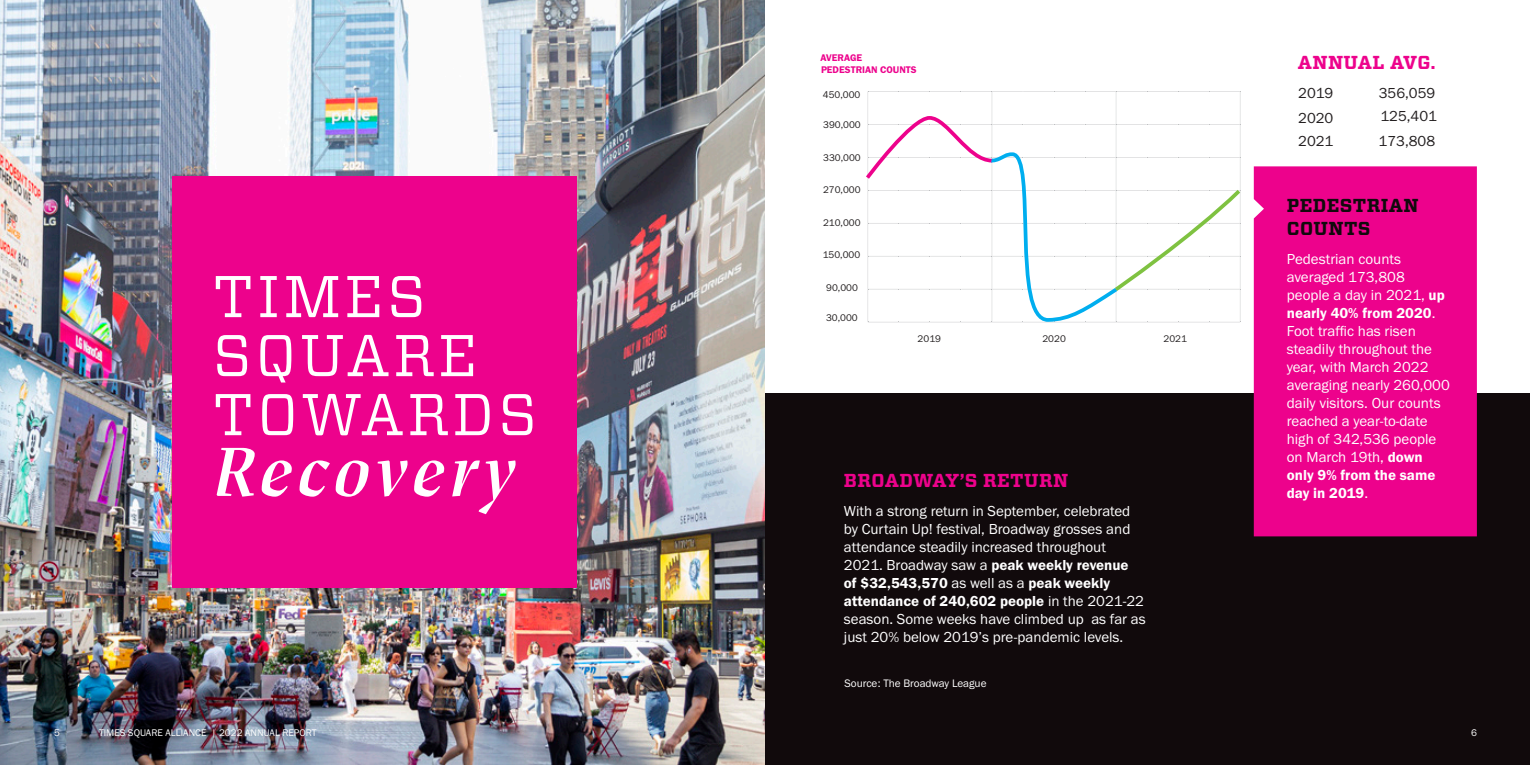
<style>
.page{position:relative;width:1530px;height:765px;background:#fff}
.page>*{position:absolute;margin:0;border:0;box-sizing:border-box;transform-origin:0 0}
.TS_Divider{font:italic 600 74.5px "Prospectus STD";letter-spacing:.06em;color:#fff}
.TS_Divider-2{font:58.75px/59px "Vitesse";letter-spacing:.06em;color:#fff}
.TS_Body_Small{font:700 18.75px/22.5px "Vitesse";letter-spacing:.02em;color:#110a0c}
.TS_Body_Small-2{font:700 18.75px "Vitesse";letter-spacing:.02em;color:#ed028c}
.TS_Subheader_Small{font:700 18.75px "Vitesse";letter-spacing:.02em;color:#ed028c}
.TS_Body_Medium{font:15px/18px "Franklin Gothic URW Boo";color:#fff}
.TS_Body_Medium-2{font:15px "Franklin Gothic URW Boo";color:#231f20}
.TS_Body_Small-3{font:11.25px "Franklin Gothic URW Boo";color:#fff}
.TS_stats_8pt{font:10px "Franklin Gothic URW Boo";color:#231f20}
.t1{font:10px "Franklin Gothic URW Boo";color:#fff}
.TS_Body_Large{font:10px/12px "Franklin Gothic URW Dem";color:#ed028c}
.s1{font-family:"Franklin Gothic URW Dem"}
</style>
<div class="page">
<img style="left:0;top:0;width:765px;height:765px">
<div style="left:765px;top:394px;width:765px;height:371px;background:#110a0c"></div>
<div style="left:1254px;top:166px;width:223px;height:370px;background:#ed028c"></div>
<div style="left:172px;top:177px;width:405px;height:411px;background:#ed028c"></div>
<svg style="left:866px;top:91px;width:375px;height:232px"></svg>
<p class="TS_Divider-2" style="left:213px;top:266px;width:326px">TIMES<br>SQUARE<br>TOWARDS</p>
<p class="TS_Divider" style="left:213px;top:419px;width:305px">Recovery</p>
<p class="TS_Body_Large" style="left:820px;top:51px;width:98px">AVERAGE<br>PEDESTRIAN COUNTS</p>
<p class="TS_stats_8pt" style="left:823px;top:88px;width:39px">450,000</p>
<p class="TS_stats_8pt" style="left:823px;top:119px;width:39px">390,000</p>
<p class="TS_stats_8pt" style="left:823px;top:151px;width:39px">330,000</p>
<p class="TS_stats_8pt" style="left:823px;top:184px;width:39px">270,000</p>
<p class="TS_stats_8pt" style="left:823px;top:217px;width:39px">210,000</p>
<p class="TS_stats_8pt" style="left:823px;top:249px;width:39px">150,000</p>
<p class="TS_stats_8pt" style="left:826px;top:281px;width:33px">90,000</p>
<p class="TS_stats_8pt" style="left:826px;top:311px;width:33px">30,000</p>
<p class="TS_stats_8pt" style="left:918px;top:332px;width:25px">2019</p>
<p class="TS_stats_8pt" style="left:1042px;top:332px;width:25px">2020</p>
<p class="TS_stats_8pt" style="left:1163px;top:332px;width:25px">2021</p>
<p class="TS_Body_Small-2" style="left:844px;top:468px;width:226px">BROADWAY’S RETURN</p>
<p class="TS_Body_Medium" style="left:844px;top:502px;width:303px">With a strong return in September, celebrated by Curtain Up! festival, Broadway grosses and attendance steadily increased throughout 2021. Broadway saw a <span class="s1">peak weekly revenue<br>of $32,543,570</span> as well as a <span class="s1">peak weekly attendance of 240,602 people</span> in the 2021-22 season. Some weeks have climbed up as far as just 20% below 2019’s pre-pandemic levels.</p>
<p class="TS_Body_Small-3" style="left:844px;top:677px;width:144px">Source: The Broadway League</p>
<p class="TS_Subheader_Small" style="left:1298px;top:50px;width:139px">ANNUAL AVG.</p>
<p class="TS_Body_Medium-2" style="left:1298px;top:83px;width:37px">2019</p>
<p class="TS_Body_Medium-2" style="left:1379px;top:83px;width:58px">356,059</p>
<p class="TS_Body_Medium-2" style="left:1298px;top:108px;width:37px">2020</p>
<p class="TS_Body_Medium-2" style="left:1380px;top:107px;width:58px">125,401</p>
<p class="TS_Body_Medium-2" style="left:1298px;top:131px;width:37px">2021</p>
<p class="TS_Body_Medium-2" style="left:1379px;top:131px;width:58px">173,808</p>
<p class="TS_Body_Small" style="left:1287px;top:195px;width:133px">PEDESTRIAN<br>COUNTS</p>
<p class="TS_Body_Medium" style="left:1287px;top:250px;width:164px">Pedestrian counts averaged 173,808 people a day in 2021, <span class="s1">up nearly 40% from 2020</span>.<br>Foot traffic has risen steadily throughout the year, with March 2022 averaging nearly 260,000 daily visitors. Our counts reached a year-to-date high of 342,536 people on March 19th, <span class="s1">down only 9% from the same day in 2019</span>.</p>
<p class="t1" style="left:54px;top:727px;width:7px">5</p>
<p class="t1" style="left:99px;top:727px;width:219px">TIMES SQUARE ALLIANCE | 2022 ANNUAL REPORT</p>
<p class="t1" style="left:1471px;top:727px;width:7px">6</p>
</div>
